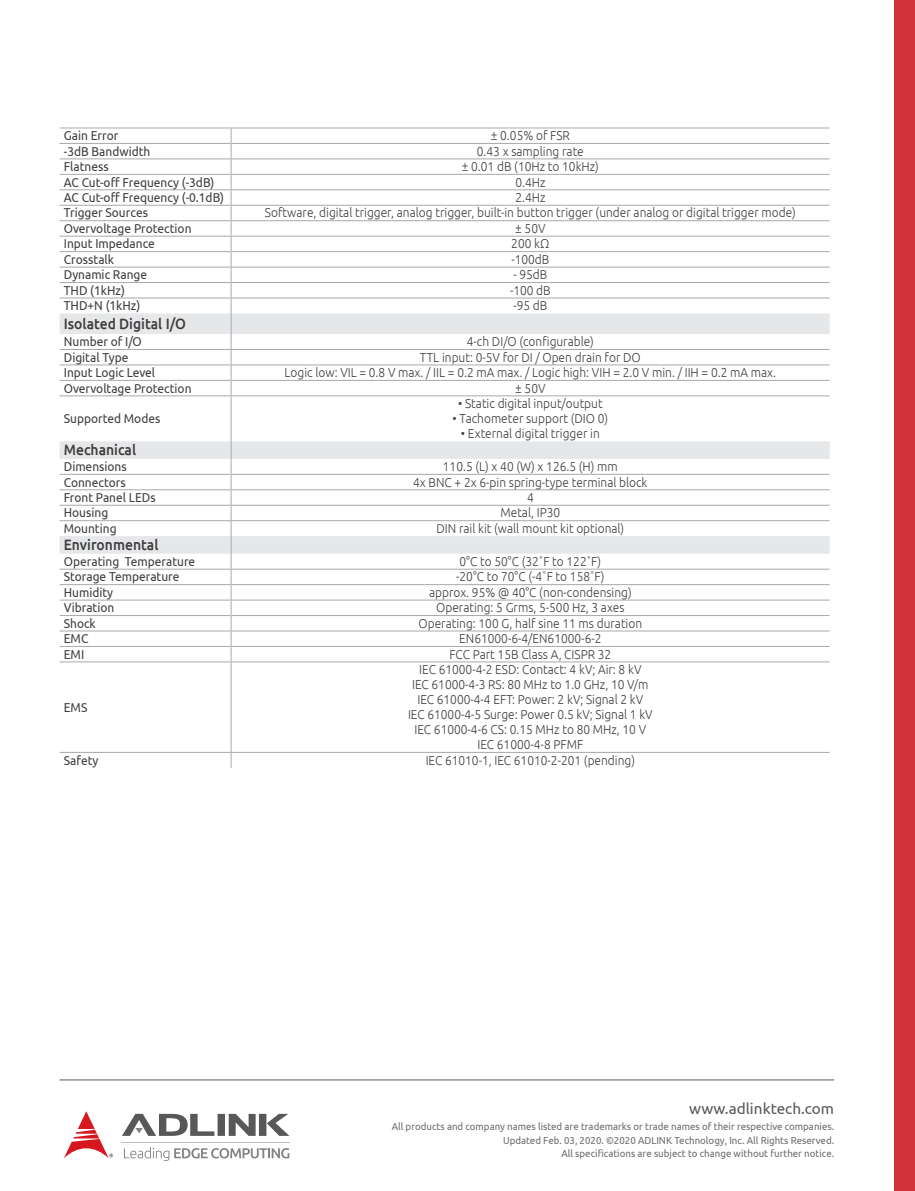
<style>
.page{position:relative;width:915px;height:1191px;background:#fff}
.page>*{position:absolute;margin:0;border:0;box-sizing:border-box;transform-origin:0 0}
.t1{font:15.3px "Ubuntu";color:#57585a}
.t2{font:500 15px "Ubuntu";color:#3e3e3f;scale:.93 1}
.t3{font:300 12.9px/15px "Ubuntu";color:#3e3e3f;text-align:center;scale:.92 1}
.t4{font:12.9px "Ubuntu";color:#3e3e3f;scale:.92 1}
.t5{font:10.2px/13.5px "Ubuntu";color:#6c6d70;text-align:right;scale:.95 1}
</style>
<div class="page">
<div style="left:894px;top:0;width:20px;height:1191px;background:#d13138"></div>
<hr style="left:60px;top:1079px;width:773px;height:1px;background:#57585a">
<svg style="left:122px;top:1113px;width:167px;height:22px"></svg>
<svg style="left:64px;top:1111px;width:49px;height:47px"></svg>
<svg style="left:124px;top:1147px;width:165px;height:14px"></svg>
<hr style="left:121px;top:1142px;width:169px;height:1px;background:#bcbdc0">
<svg style="left:60px;top:129px;width:769px;height:266px"></svg>
<hr style="left:231px;top:396px;width:1px;height:45px;background:#a8a9ad">
<svg style="left:60px;top:441px;width:769px;height:221px"></svg>
<hr style="left:231px;top:662px;width:1px;height:90px;background:#a8a9ad">
<svg style="left:231px;top:753px;width:1px;height:15px"></svg>
<hr style="left:60px;top:128px;width:171px;height:1px;background:#a8a9ad">
<hr style="left:231px;top:128px;width:598px;height:1px;background:#a8a9ad">
<hr style="left:60px;top:395px;width:171px;height:1px;background:#a8a9ad">
<hr style="left:231px;top:395px;width:598px;height:1px;background:#a8a9ad">
<hr style="left:60px;top:520px;width:171px;height:1px;background:#a8a9ad">
<hr style="left:231px;top:520px;width:598px;height:1px;background:#a8a9ad">
<hr style="left:60px;top:752px;width:171px;height:1px;background:#a8a9ad">
<hr style="left:231px;top:752px;width:598px;height:1px;background:#a8a9ad">
<p class="t4" style="left:64px;top:128px;width:61px">Gain Error</p>
<p class="t3" style="left:490px;top:128px;width:87px">± 0.05% of FSR</p>
<p class="t4" style="left:64px;top:143px;width:95px">-3dB Bandwidth</p>
<p class="t3" style="left:476px;top:143px;width:118px">0.43 x sampling rate</p>
<p class="t4" style="left:64px;top:159px;width:50px">Flatness</p>
<p class="t3" style="left:461px;top:159px;width:151px">± 0.01 dB (10Hz to 10kHz)</p>
<p class="t4" style="left:64px;top:174px;width:165px">AC Cut-off Frequency (-3dB)</p>
<p class="t3" style="left:515px;top:174px;width:34px">0.4Hz</p>
<p class="t4" style="left:64px;top:190px;width:175px">AC Cut-off Frequency (-0.1dB)</p>
<p class="t3" style="left:515px;top:190px;width:34px">2.4Hz</p>
<p class="t4" style="left:64px;top:205px;width:93px">Trigger Sources</p>
<p class="t3" style="left:265px;top:205px;width:578px">Software, digital trigger, analog trigger, built-in button trigger (under analog or digital trigger mode)</p>
<p class="t4" style="left:64px;top:220px;width:140px">Overvoltage Protection</p>
<p class="t3" style="left:515px;top:220px;width:34px">± 50V</p>
<p class="t4" style="left:64px;top:236px;width:100px">Input Impedance</p>
<p class="t3" style="left:511px;top:236px;width:43px">200 kΩ</p>
<p class="t4" style="left:64px;top:251px;width:56px">Crosstalk</p>
<p class="t3" style="left:511px;top:251px;width:43px">-100dB</p>
<p class="t4" style="left:64px;top:267px;width:92px">Dynamic Range</p>
<p class="t3" style="left:513px;top:267px;width:38px">- 95dB</p>
<p class="t4" style="left:64px;top:282px;width:68px">THD (1kHz)</p>
<p class="t3" style="left:510px;top:282px;width:46px">-100 dB</p>
<p class="t4" style="left:64px;top:298px;width:85px">THD+N (1kHz)</p>
<p class="t3" style="left:513px;top:298px;width:38px">-95 dB</p>
<p class="t2" style="left:64px;top:314px;width:133px">Isolated Digital I/O</p>
<p class="t4" style="left:64px;top:334px;width:86px">Number of I/O</p>
<p class="t3" style="left:466px;top:334px;width:139px">4-ch DI/O (configurable)</p>
<p class="t4" style="left:64px;top:349px;width:72px">Digital Type</p>
<p class="t3" style="left:420px;top:349px;width:241px">TTL input: 0-5V for DI / Open drain for DO</p>
<p class="t4" style="left:64px;top:365px;width:101px">Input Logic Level</p>
<p class="t3" style="left:284px;top:365px;width:535px">Logic low: VIL = 0.8 V max. / IIL = 0.2 mA max. / Logic high: VIH = 2.0 V min. / IIH = 0.2 mA max.</p>
<p class="t4" style="left:64px;top:380px;width:140px">Overvoltage Protection</p>
<p class="t3" style="left:515px;top:380px;width:34px">± 50V</p>
<p class="t4" style="left:64px;top:411px;width:106px">Supported Modes</p>
<p class="t3" style="left:458px;top:395px;width:158px">• Static digital input/output</p>
<p class="t3" style="left:452px;top:410px;width:171px">• Tachometer support (DIO 0)</p>
<p class="t3" style="left:461px;top:426px;width:152px">• External digital trigger in</p>
<p class="t2" style="left:64px;top:440px;width:79px">Mechanical</p>
<p class="t4" style="left:64px;top:458px;width:70px">Dimensions</p>
<p class="t3" style="left:442px;top:458px;width:192px">110.5 (L) x 40 (W) x 126.5 (H) mm</p>
<p class="t4" style="left:64px;top:474px;width:69px">Connectors</p>
<p class="t3" style="left:413px;top:474px;width:256px">4x BNC + 2x 6-pin spring-type terminal block</p>
<p class="t4" style="left:64px;top:489px;width:101px">Front Panel LEDs</p>
<p class="t3" style="left:527px;top:489px;width:9px">4</p>
<p class="t4" style="left:64px;top:505px;width:50px">Housing</p>
<p class="t3" style="left:500px;top:505px;width:66px">Metal, IP30</p>
<p class="t4" style="left:64px;top:520px;width:59px">Mounting</p>
<p class="t3" style="left:436px;top:520px;width:205px">DIN rail kit (wall mount kit optional)</p>
<p class="t2" style="left:64px;top:535px;width:103px">Environmental</p>
<p class="t4" style="left:64px;top:553px;width:144px">Operating Temperature</p>
<p class="t3" style="left:459px;top:553px;width:155px">0°C to 50°C (32˚F to 122˚F)</p>
<p class="t4" style="left:64px;top:569px;width:127px">Storage Temperature</p>
<p class="t3" style="left:456px;top:569px;width:163px">-20°C to 70°C (-4˚F to 158˚F)</p>
<p class="t4" style="left:64px;top:584px;width:55px">Humidity</p>
<p class="t3" style="left:429px;top:584px;width:222px">approx. 95% @ 40°C (non-condensing)</p>
<p class="t4" style="left:64px;top:600px;width:56px">Vibration</p>
<p class="t3" style="left:436px;top:600px;width:206px">Operating: 5 Grms, 5-500 Hz, 3 axes</p>
<p class="t4" style="left:64px;top:615px;width:36px">Shock</p>
<p class="t3" style="left:418px;top:615px;width:244px">Operating: 100 G, half sine 11 ms duration</p>
<p class="t4" style="left:64px;top:631px;width:28px">EMC</p>
<p class="t3" style="left:459px;top:631px;width:156px">EN61000-6-4/EN61000-6-2</p>
<p class="t4" style="left:64px;top:646px;width:24px">EMI</p>
<p class="t3" style="left:449px;top:646px;width:177px">FCC Part 15B Class A, CISPR 32</p>
<p class="t4" style="left:64px;top:699px;width:27px">EMS</p>
<p class="t3" style="left:408px;top:661px;width:267px">IEC 61000-4-2 ESD: Contact: 4 kV; Air: 8 kV<br>IEC 61000-4-3 RS: 80 MHz to 1.0 GHz, 10 V/m IEC 61000-4-4 EFT: Power: 2 kV; Signal 2 kV IEC 61000-4-5 Surge: Power 0.5 kV; Signal 1 kV IEC 61000-4-6 CS: 0.15 MHz to 80 MHz, 10 V IEC 61000-4-8 PFMF</p>
<p class="t4" style="left:64px;top:752px;width:39px">Safety</p>
<p class="t3" style="left:425px;top:752px;width:229px">IEC 61010-1, IEC 61010-2-201 (pending)</p>
<p class="t1" style="left:689px;top:1098px;width:146px">www.adlinktech.com</p>
<p class="t5" style="left:391px;top:1119px;width:467px">All products and company names listed are trademarks or trade names of their respective companies.<br>Updated Feb. 03, 2020. ©2020 ADLINK Technology, Inc. All Rights Reserved.<br>All specifications are subject to change without further notice.</p>
</div>
